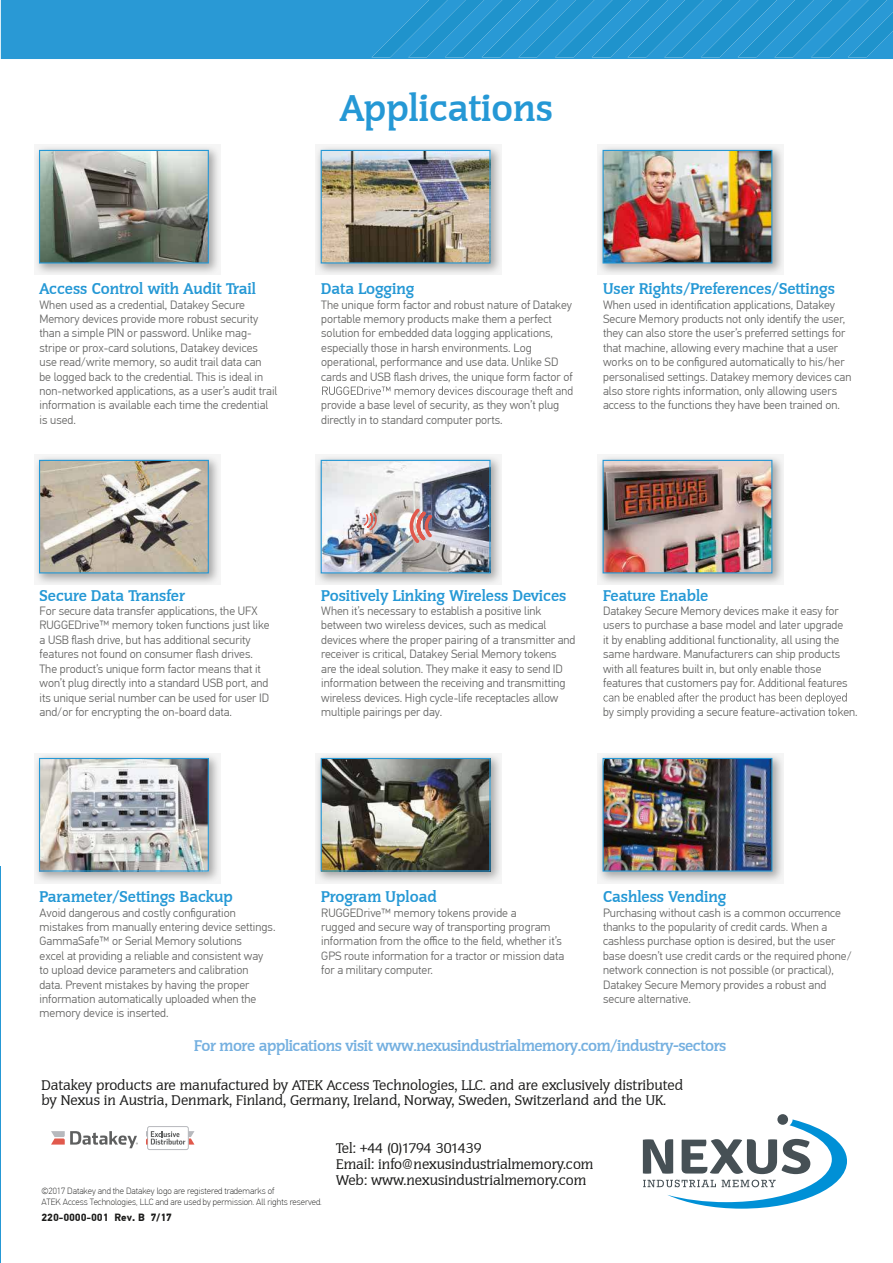
<style>
.page{position:relative;width:893px;height:1263px;background:#fff}
.page>*{position:absolute;margin:0;border:0;box-sizing:border-box;transform-origin:0 0}
.t1{font:700 36px "Congress";color:#2598d5}
.t2{font:700 15px "Congress";color:#2598d5}
.t3{font:700 15px "Congress";letter-spacing:-.025em;color:#75b0e0}
.t4{font:13.5px/16.2px "Congress";color:#1c1c1b}
.t5{font:300 12px/14.4px "PF Din Text Pro";color:#636362}
.t6{font:700 10.5px "PF Din Text Pro";color:#1c1c1b}
.t7{font:100 9px/10.5px "PF Din Text Pro";color:#1c1c1b}
</style>
<div class="page">
<svg style="left:51px;top:1126px;width:143px;height:24px"></svg>
<div style="left:777px;top:1114px;width:11px;height:11px;background:#465055;border-radius:50%"></div>
<svg style="left:643px;top:1119px;width:204px;height:90px"></svg>
<div style="left:1px;top:0;width:891px;height:59px;background:#2999d5"></div>
<svg style="left:372px;top:0;width:520px;height:57px"></svg>
<hr style="left:0;top:867px;width:1px;height:396px;background:#2598d5">
<svg style="left:34px;top:146px;width:186px;height:129px"></svg>
<img style="left:41px;top:152px;width:166px;height:109px">
<div style="left:39px;top:150px;width:170px;height:113px;border:1px solid #2598d5"></div>
<svg style="left:35px;top:456px;width:185px;height:129px"></svg>
<img style="left:41px;top:462px;width:166px;height:109px">
<div style="left:39px;top:460px;width:170px;height:113px;border:1px solid #2598d5"></div>
<svg style="left:35px;top:754px;width:185px;height:129px"></svg>
<img style="left:41px;top:760px;width:166px;height:109px">
<div style="left:39px;top:758px;width:170px;height:113px;border:1px solid #2598d5"></div>
<svg style="left:316px;top:146px;width:186px;height:129px"></svg>
<img style="left:323px;top:152px;width:166px;height:109px">
<div style="left:321px;top:150px;width:170px;height:113px;border:1px solid #2598d5"></div>
<svg style="left:322px;top:386px;width:250px;height:11px"></svg>
<svg style="left:316px;top:754px;width:186px;height:129px"></svg>
<img style="left:323px;top:760px;width:166px;height:109px">
<div style="left:321px;top:758px;width:170px;height:113px;border:1px solid #2598d5"></div>
<svg style="left:598px;top:146px;width:186px;height:129px"></svg>
<img style="left:604px;top:152px;width:166px;height:109px">
<div style="left:602px;top:150px;width:170px;height:113px;border:1px solid #2598d5"></div>
<svg style="left:598px;top:456px;width:186px;height:129px"></svg>
<img style="left:604px;top:462px;width:166px;height:109px">
<div style="left:602px;top:460px;width:170px;height:113px;border:1px solid #2598d5"></div>
<svg style="left:603px;top:693px;width:244px;height:11px"></svg>
<svg style="left:597px;top:754px;width:187px;height:129px"></svg>
<img style="left:604px;top:760px;width:166px;height:109px">
<div style="left:602px;top:758px;width:170px;height:113px;border:1px solid #2598d5"></div>
<svg style="left:316px;top:456px;width:186px;height:129px"></svg>
<img style="left:323px;top:462px;width:166px;height:109px">
<div style="left:321px;top:460px;width:170px;height:113px;border:1px solid #2598d5"></div>
<svg style="left:362px;top:511px;width:16px;height:21px"></svg>
<svg style="left:411px;top:505px;width:24px;height:41px"></svg>
<h1 class="t1" style="left:340px;top:86px;width:214px">Applications</h1>
<p class="t2" style="left:40px;top:279px;width:218px">Access Control with Audit Trail</p>
<p class="t5" style="left:40px;top:298px;width:239px">When used as a credential, Datakey Secure Memory devices provide more robust security than a simple PIN or password. Unlike mag&shy;stripe or prox-card solutions, Datakey devices use read/write memory, so audit trail data can<br>be logged back to the credential. This is ideal in non-networked applications, as a user’s audit trail information is available each time the credential is used.</p>
<p class="t2" style="left:321px;top:279px;width:95px">Data Logging</p>
<p class="t5" style="left:321px;top:298px;width:253px">The unique form factor and robust nature of Datakey portable memory products make them a perfect solution for embedded data logging applications, especially those in harsh environments. Log operational, performance and use data. Unlike SD cards and USB flash drives, the unique form factor of</p>
<p class="t5" style="left:321px;top:399px;width:240px">provide a base level of security, as they won’t plug directly in to standard computer ports.</p>
<p class="t2" style="left:603px;top:279px;width:233px">User Rights/Preferences/Settings</p>
<p class="t5" style="left:603px;top:297px;width:250px">When used in identification applications, Datakey Secure Memory products not only identify the user, they can also store the user’s preferred settings for that machine, allowing every machine that a user works on to be configured automatically to his/her personalised settings. Datakey memory devices can also store rights information, only allowing users access to the functions they have been trained on.</p>
<p class="t2" style="left:40px;top:586px;width:147px">Secure Data Transfer</p>
<p class="t5" style="left:40px;top:605px;width:232px">For secure data transfer applications, the UFX RUGGEDrive™ memory token functions just like a USB flash drive, but has additional security features not found on consumer flash drives.<br>The product’s unique form factor means that it won’t plug directly into a standard USB port, and its unique serial number can be used for user ID and/or for encrypting the on-board data.</p>
<p class="t2" style="left:321px;top:586px;width:247px">Positively Linking Wireless Devices</p>
<p class="t5" style="left:321px;top:605px;width:256px">When it’s necessary to establish a positive link between two wireless devices, such as medical devices where the proper pairing of a transmitter and receiver is critical, Datakey Serial Memory tokens<br>are the ideal solution. They make it easy to send ID information between the receiving and transmitting wireless devices. High cycle-life receptacles allow multiple pairings per day.</p>
<p class="t2" style="left:603px;top:586px;width:107px">Feature Enable</p>
<p class="t5" style="left:603px;top:605px;width:246px">Datakey Secure Memory devices make it easy for users to purchase a base model and later upgrade it by enabling additional functionality, all using the same hardware. Manufacturers can ship products with all features built in, but only enable those features that customers pay for. Additional features</p>
<p class="t5" style="left:603px;top:705px;width:256px">by simply providing a secure feature-activation token.</p>
<p class="t2" style="left:40px;top:887px;width:195px">Parameter/Settings Backup</p>
<p class="t5" style="left:40px;top:906px;width:237px">Avoid dangerous and costly configuration mistakes from manually entering device settings.<br>GammaSafe™ or Serial Memory solutions<br>excel at providing a reliable and consistent way to upload device parameters and calibration<br>data. Prevent mistakes by having the proper information automatically uploaded when the memory device is inserted.</p>
<p class="t3" style="left:194px;top:1036px;width:534px">For more applications visit www.nexusindustrialmemory.com/industry-sectors</p>
<p class="t2" style="left:321px;top:887px;width:117px">Program Upload</p>
<p class="t5" style="left:321px;top:906px;width:244px">RUGGEDrive™ memory tokens provide a<br>rugged and secure way of transporting program information from the office to the field, whether it’s GPS route information for a tractor or mission data for a military computer.</p>
<p class="t2" style="left:603px;top:887px;width:125px">Cashless Vending</p>
<p class="t5" style="left:603px;top:906px;width:250px">Purchasing without cash is a common occurrence thanks to the popularity of credit cards. When a cashless purchase option is desired, but the user base doesn’t use credit cards or the required phone/ network connection is not possible (or practical), Datakey Secure Memory provides a robust and secure alternative.</p>
<p class="t4" style="left:41px;top:1078px;width:643px;line-height:15px">Datakey products are manufactured by ATEK Access Technologies, LLC. and are exclusively distributed by Nexus in Austria, Denmark, Finland, Germany, Ireland, Norway, Sweden, Switzerland and the UK.</p>
<p class="t4" style="left:336px;top:1140px;width:259px">Tel: +44 (0)1794 301439<br>Email: info@nexusindustrialmemory.com<br>Web: www.nexusindustrialmemory.com</p>
<p class="t7" style="left:41px;top:1186px;width:282px">©2017 Datakey and the Datakey logo are registered trademarks of<br>ATEK Access Technologies, LLC and are used by permission. All rights reserved.</p>
<p class="t6" style="left:41px;top:1211px;width:132px">220-0000-001 Rev. B 7/17</p>
</div>
